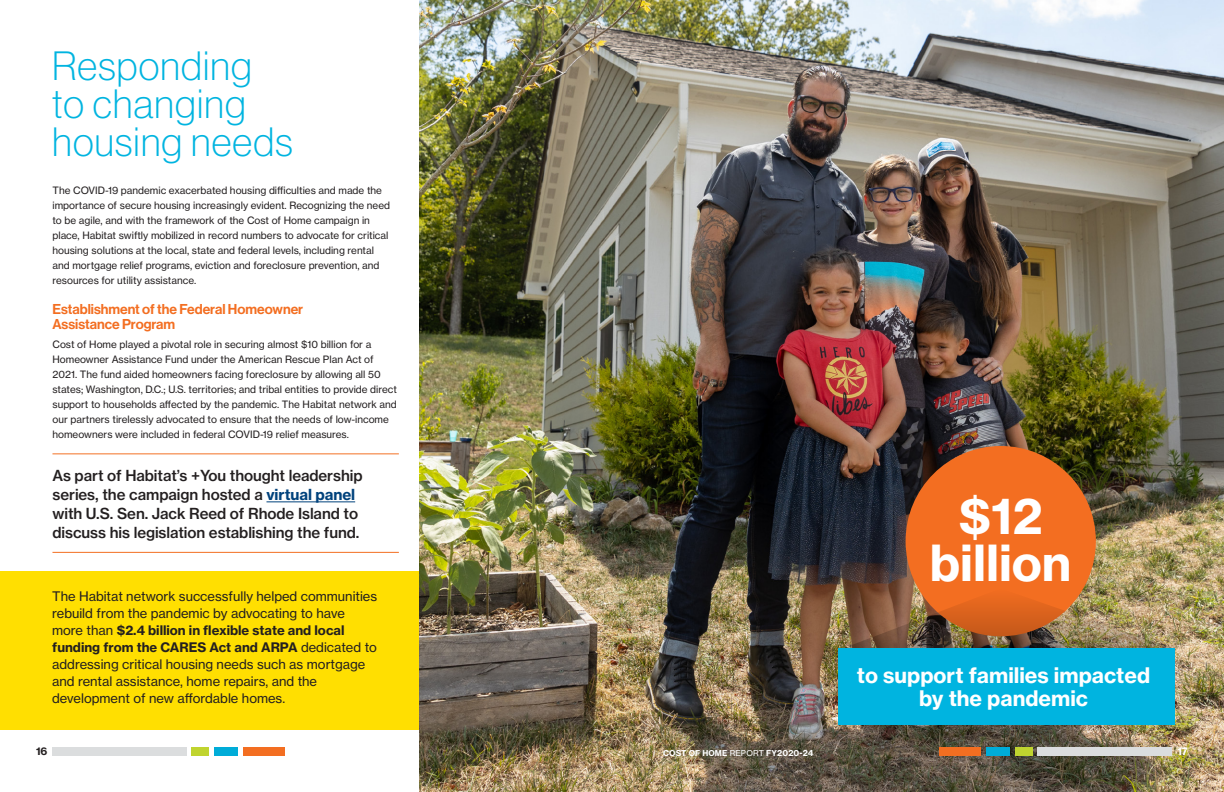
<style>
.page{position:relative;width:1224px;height:792px;background:#fff}
.page>*{position:absolute;margin:0;border:0;box-sizing:border-box;transform-origin:0 0}
.BODY_COPY{font:48.9px/47.6px "N Haas Grotesk TX Pro 75 Bd";color:#fff;text-align:center}
.HEADERS{font:40px/38px "N Haas Grotesk DS Pro 35 X Lt";letter-spacing:.03em;color:#00b4e0}
.BODY_COPY-2{font:21.1px/22.6px "N Haas Grotesk TX Pro 75 Bd";color:#fff;text-align:center}
.IN_PARA_CALL_OUT_TEXT{font:15px/19px "N Haas Grotesk TX Pro 65 Md";letter-spacing:-.005em;color:#231f20}
.SUBHEAD_-_ORANGE{font:14px/15px "N Haas Grotesk DS Pro 65 Md";color:#f36e21}
.BODY_COPY-3{font:13px/17px "N Haas Grotesk TX Pro 55 Rg";color:#231f20}
.t1{font:10.5px "N Haas Grotesk TX Pro 75 Bd";color:#231f20}
.Labels_Explanatory_Text{font:10.5px "N Haas Grotesk TX Pro 75 Bd";color:#fff}
.BODY_COPY-4{font:10px/15px "N Haas Grotesk TX Pro 55 Rg";color:#231f20}
.Labels_Explanatory_Text-2{font:8px "N Haas Grotesk TX Pro 75 Bd";letter-spacing:.015em;color:#fff}
.s1{font-family:"N Haas Grotesk TX Pro 75 Bd";color:#01427c}
.s2{font-family:"N Haas Grotesk TX Pro 75 Bd"}
.s3{font-family:"N Haas Grotesk TX Pro 55 Rg"}
</style>
<div class="page">
<div style="left:0;top:571px;width:456px;height:159px;background:#ffdf01"></div>
<img style="left:419px;top:0;width:805px;height:792px">
<div style="left:214px;top:747px;width:24px;height:9px;background:#00acd8"></div>
<div style="left:243px;top:747px;width:41px;height:9px;background:#f36e21"></div>
<div style="left:192px;top:747px;width:17px;height:9px;background:#c0d42f"></div>
<div style="left:52px;top:747px;width:134px;height:9px;background:#dbddde"></div>
<div style="left:986px;top:747px;width:24px;height:9px;background:#00acd8"></div>
<div style="left:940px;top:747px;width:41px;height:9px;background:#f36e21"></div>
<div style="left:1015px;top:747px;width:17px;height:9px;background:#c0d42f"></div>
<div style="left:1038px;top:747px;width:134px;height:9px;background:#dbddde"></div>
<hr style="left:52px;top:453px;width:347px;height:1px;background:#f37124">
<hr style="left:266px;top:501px;width:89px;height:1px;background:#01427c">
<hr style="left:52px;top:552px;width:347px;height:1px;background:#f36e21">
<div style="left:906px;top:446px;width:190px;height:190px;background:#f36e21;border-radius:50%"></div>
<img style="left:838px;top:588px;width:338px;height:106px">
<div style="left:838px;top:649px;width:337px;height:76px;background:#00b4e0"></div>
<p class="HEADERS" style="left:52px;top:46px;width:242px">Responding to changing housing needs</p>
<p class="BODY_COPY-4" style="left:52px;top:183px;width:339px">The COVID-19 pandemic exacerbated housing difficulties and made the importance of secure housing increasingly evident. Recognizing the need to be agile, and with the framework of the Cost of Home campaign in place, Habitat swiftly mobilized in record numbers to advocate for critical housing solutions at the local, state and federal levels, including rental and mortgage relief programs, eviction and foreclosure prevention, and resources for utility assistance.</p>
<p class="SUBHEAD_-_ORANGE" style="left:52px;top:302px;width:252px">Establishment of the Federal Homeowner<br>Assistance Program</p>
<p class="BODY_COPY-4" style="left:52px;top:337px;width:346px">Cost of Home played a pivotal role in securing almost $10 billion for a Homeowner Assistance Fund under the American Rescue Plan Act of 2021. The fund aided homeowners facing foreclosure by allowing all 50 states; Washington, D.C.; U.S. territories; and tribal entities to provide direct support to households affected by the pandemic. The Habitat network and our partners tirelessly advocated to ensure that the needs of low-income homeowners were included in federal COVID-19 relief measures.</p>
<p class="IN_PARA_CALL_OUT_TEXT" style="left:52px;top:466px;width:312px">As part of Habitat’s +You thought leadership series, the campaign hosted a <span class="s1">virtual panel </span>with U.S. Sen. Jack Reed of Rhode Island to discuss his legislation establishing the fund.</p>
<p class="BODY_COPY-3" style="left:52px;top:588px;width:327px">The Habitat network successfully helped communities rebuild from the pandemic by advocating to have more than <span class="s2">$2.4 billion in flexible state and local funding from the CARES Act and ARPA</span> dedicated to addressing critical housing needs such as mortgage and rental assistance, home repairs, and the development of new affordable homes.</p>
<p class="BODY_COPY" style="left:930px;top:492px;width:143px">$12 billion</p>
<p class="BODY_COPY-2" style="left:857px;top:664px;width:295px">to support families impacted by the pandemic</p>
<p class="t1" style="left:36px;top:745px;width:13px">16</p>
<p class="Labels_Explanatory_Text-2" style="left:663px;top:748px;width:152px">COST OF HOME <span class="s3">REPORT</span> FY2020-24</p>
<p class="Labels_Explanatory_Text" style="left:1177px;top:745px;width:12px">17</p>
</div>
